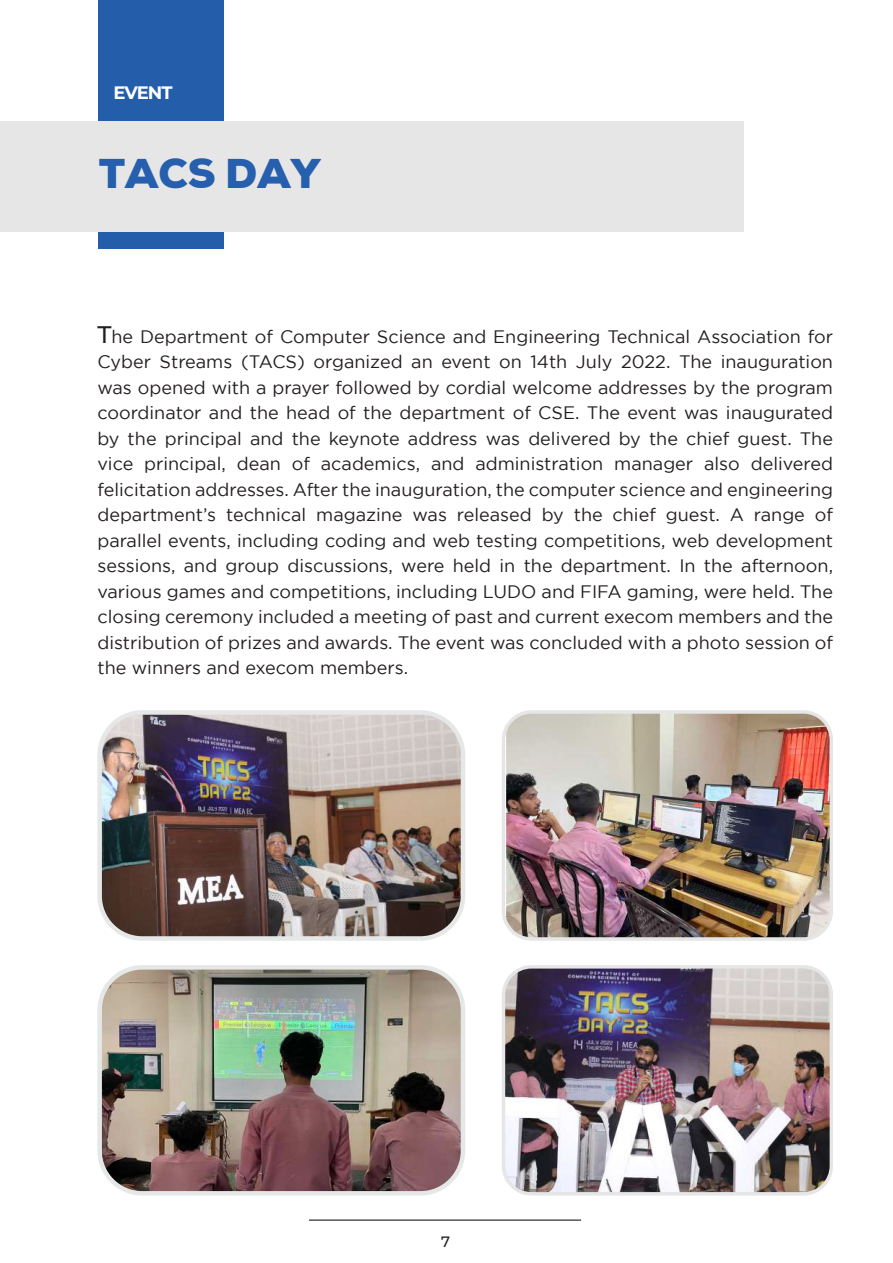
<style>
.page{position:relative;width:893px;height:1263px;background:#fff}
.page>*{position:absolute;margin:0;border:0;box-sizing:border-box;transform-origin:0 0}
.t1{font:900 40.5px "Nexa";color:#255fad}
.t2{font:18px/25.5px "Gotham";color:#231f20;text-align:justify}
.t3{font:700 18px "Montserrat";letter-spacing:-.055em;color:#fff}
.t4{font:500 15px "Montserrat";color:#231f20}
.s1{font-family:"Montserrat";font-weight:500;font-size:24px}
</style>
<div class="page">
<hr style="left:309px;top:1220px;width:272px;height:1px;background:#000">
<div style="left:98px;top:0;width:126px;height:249px;background:#245eab"></div>
<div style="left:0;top:121px;width:744px;height:111px;background:#e6e6e6"></div>
<img style="left:102px;top:715px;width:358px;height:221px">
<div style="left:97px;top:710px;width:368px;height:231px;border:4px solid #e5e8e7;border-radius:43px"></div>
<img style="left:102px;top:970px;width:358px;height:220px">
<div style="left:97px;top:965px;width:368px;height:230px;border:4px solid #e5e8e7;border-radius:43px"></div>
<img style="left:506px;top:714px;width:323px;height:223px">
<div style="left:502px;top:710px;width:331px;height:231px;border:3px solid #e6e6e6;border-radius:28px"></div>
<img style="left:506px;top:969px;width:323px;height:225px">
<div style="left:502px;top:965px;width:331px;height:230px;border:3px solid #e6e6e6;border-radius:28px"></div>
<p class="t3" style="left:113px;top:81px;width:61px">EVENT</p>
<h1 class="t1" style="left:99px;top:146px;width:224px">TACS DAY</h1>
<p class="t2" style="left:97px;top:323px;width:737px"><span class="s1">T</span>he Department of Computer Science and Engineering Technical Association for Cyber Streams (TACS) organized an event on 14th July 2022. The inauguration was opened with a prayer followed by cordial welcome addresses by the program coordinator and the head of the department of CSE. The event was inaugurated by the principal and the keynote address was delivered by the chief guest. The vice principal, dean of academics, and administration manager also delivered felicitation addresses. After the inauguration, the computer science and engineering department’s technical magazine was released by the chief guest. A range of parallel events, including coding and web testing competitions, web development sessions, and group discussions, were held in the department. In the afternoon, various games and competitions, including LUDO and FIFA gaming, were held. The closing ceremony included a meeting of past and current execom members and the distribution of prizes and awards. The event was concluded with a photo session of the winners and execom members.</p>
<p class="t4" style="left:441px;top:1232px;width:10px">7</p>
</div>
